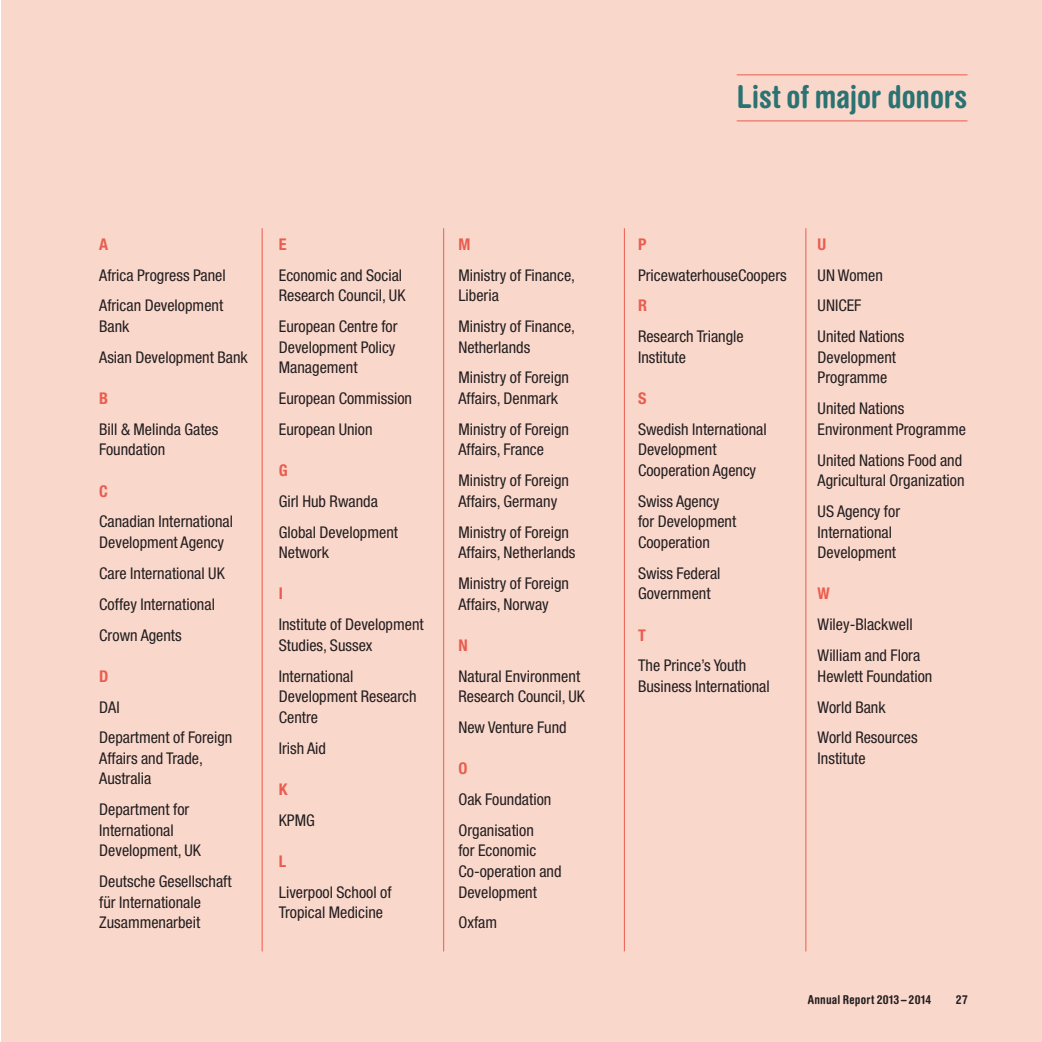
<style>
.page{position:relative;width:1042px;height:1042px;background:#fff}
.page>*{position:absolute;margin:0;border:0;box-sizing:border-box;transform-origin:0 0}
.Chapter_title__rig{font:700 condensed 31.5px "Helvetica Rounded LT Std";letter-spacing:-.005em;color:#2a7372}
.Box_Full_out{font:condensed 16.1px/20.7px "Helvetica Neue LT Std";color:#231f20}
.Box_Full_out-2{font:700 condensed 16.1px "Helvetica Neue LT Std";color:#e95d50}
.t1{font:700 condensed 12.25px "Helvetica Rounded LT Std";letter-spacing:.02em;color:#231f20}
</style>
<div class="page">
<div style="left:1px;top:0;width:1041px;height:1042px;background:#fad7cb"></div>
<hr style="left:737px;top:74px;width:230px;height:1px;background:#e95d50">
<hr style="left:737px;top:120px;width:230px;height:1px;background:#e95d50">
<hr style="left:262px;top:228px;width:1px;height:723px;background:#e95d50">
<hr style="left:443px;top:228px;width:1px;height:723px;background:#e95d50">
<hr style="left:624px;top:228px;width:1px;height:723px;background:#e95d50">
<hr style="left:805px;top:228px;width:1px;height:723px;background:#e95d50">
<p class="Box_Full_out-2" style="left:99px;top:234px;width:11px">A</p>
<p class="Box_Full_out" style="left:99px;top:264px;width:128px">Africa Progress Panel</p>
<p class="Box_Full_out" style="left:99px;top:295px;width:125px">African Development<br>Bank</p>
<p class="Box_Full_out" style="left:99px;top:347px;width:150px">Asian Development Bank</p>
<p class="Box_Full_out-2" style="left:99px;top:388px;width:11px">B</p>
<p class="Box_Full_out" style="left:99px;top:419px;width:121px">Bill &amp; Melinda Gates<br>Foundation</p>
<p class="Box_Full_out-2" style="left:99px;top:481px;width:10px">C</p>
<p class="Box_Full_out" style="left:99px;top:511px;width:135px">Canadian International<br>Development Agency</p>
<p class="Box_Full_out" style="left:99px;top:563px;width:127px">Care International UK</p>
<p class="Box_Full_out" style="left:99px;top:593px;width:117px">Coffey International</p>
<p class="Box_Full_out" style="left:99px;top:624px;width:84px">Crown Agents</p>
<p class="Box_Full_out-2" style="left:99px;top:666px;width:11px">D</p>
<p class="Box_Full_out" style="left:99px;top:696px;width:22px">DAI</p>
<p class="Box_Full_out" style="left:99px;top:727px;width:135px">Department of Foreign<br>Affairs and Trade,<br>Australia</p>
<p class="Box_Full_out" style="left:99px;top:799px;width:103px">Department for<br>International<br>Development, UK</p>
<p class="Box_Full_out" style="left:99px;top:871px;width:134px">Deutsche Gesellschaft für Internationale<br>Zusammenarbeit</p>
<p class="Box_Full_out-2" style="left:279px;top:234px;width:9px">E</p>
<p class="Box_Full_out" style="left:279px;top:264px;width:128px">Economic and Social<br>Research Council, UK</p>
<p class="Box_Full_out" style="left:279px;top:316px;width:120px">European Centre for<br>Development Policy<br>Management</p>
<p class="Box_Full_out" style="left:279px;top:388px;width:135px">European Commission</p>
<p class="Box_Full_out" style="left:279px;top:419px;width:95px">European Union</p>
<p class="Box_Full_out-2" style="left:279px;top:460px;width:11px">G</p>
<p class="Box_Full_out" style="left:279px;top:491px;width:101px">Girl Hub Rwanda</p>
<p class="Box_Full_out" style="left:279px;top:521px;width:121px">Global Development<br>Network</p>
<p class="Box_Full_out-2" style="left:279px;top:584px;width:6px">I</p>
<p class="Box_Full_out" style="left:279px;top:614px;width:146px">Institute of Development<br>Studies, Sussex</p>
<p class="Box_Full_out" style="left:279px;top:665px;width:139px">International<br>Development Research<br>Centre</p>
<p class="Box_Full_out" style="left:279px;top:737px;width:49px">Irish Aid</p>
<p class="Box_Full_out-2" style="left:279px;top:779px;width:10px">K</p>
<p class="Box_Full_out" style="left:279px;top:809px;width:37px">KPMG</p>
<p class="Box_Full_out-2" style="left:279px;top:851px;width:9px">L</p>
<p class="Box_Full_out" style="left:279px;top:881px;width:114px">Liverpool School of<br>Tropical Medicine</p>
<p class="Box_Full_out-2" style="left:458px;top:234px;width:13px">M</p>
<p class="Box_Full_out" style="left:458px;top:264px;width:118px">Ministry of Finance,<br>Liberia</p>
<p class="Box_Full_out" style="left:458px;top:316px;width:118px">Ministry of Finance,<br>Netherlands</p>
<p class="Box_Full_out" style="left:458px;top:367px;width:112px">Ministry of Foreign<br>Affairs, Denmark</p>
<p class="Box_Full_out" style="left:458px;top:419px;width:112px">Ministry of Foreign<br>Affairs, France</p>
<p class="Box_Full_out" style="left:458px;top:470px;width:112px">Ministry of Foreign<br>Affairs, Germany</p>
<p class="Box_Full_out" style="left:458px;top:521px;width:119px">Ministry of Foreign<br>Affairs, Netherlands</p>
<p class="Box_Full_out" style="left:458px;top:573px;width:112px">Ministry of Foreign<br>Affairs, Norway</p>
<p class="Box_Full_out-2" style="left:458px;top:635px;width:11px">N</p>
<p class="Box_Full_out" style="left:458px;top:665px;width:128px">Natural Environment<br>Research Council, UK</p>
<p class="Box_Full_out" style="left:458px;top:717px;width:110px">New Venture Fund</p>
<p class="Box_Full_out-2" style="left:458px;top:759px;width:11px">O</p>
<p class="Box_Full_out" style="left:458px;top:789px;width:94px">Oak Foundation</p>
<p class="Box_Full_out" style="left:458px;top:820px;width:105px">Organisation<br>for Economic<br>Co-operation and<br>Development</p>
<p class="Box_Full_out" style="left:458px;top:912px;width:40px">Oxfam</p>
<p class="Chapter_title__rig" style="left:737px;top:78px;width:232px">List of major donors</p>
<p class="Box_Full_out-2" style="left:638px;top:234px;width:10px">P</p>
<p class="Box_Full_out" style="left:638px;top:264px;width:150px">PricewaterhouseCoopers</p>
<p class="Box_Full_out-2" style="left:638px;top:296px;width:11px">R</p>
<p class="Box_Full_out" style="left:638px;top:326px;width:107px">Research Triangle<br>Institute</p>
<p class="Box_Full_out-2" style="left:638px;top:388px;width:10px">S</p>
<p class="Box_Full_out" style="left:638px;top:419px;width:130px">Swedish International<br>Development<br>Cooperation Agency</p>
<p class="Box_Full_out" style="left:638px;top:491px;width:100px">Swiss Agency for Development<br>Cooperation</p>
<p class="Box_Full_out" style="left:638px;top:563px;width:84px">Swiss Federal<br>Government</p>
<p class="Box_Full_out-2" style="left:638px;top:625px;width:9px">T</p>
<p class="Box_Full_out" style="left:638px;top:655px;width:133px">The Prince’s Youth<br>Business International</p>
<p class="Box_Full_out-2" style="left:817px;top:234px;width:10px">U</p>
<p class="Box_Full_out" style="left:817px;top:264px;width:67px">UN Women</p>
<p class="Box_Full_out" style="left:817px;top:295px;width:45px">UNICEF</p>
<p class="Box_Full_out" style="left:817px;top:326px;width:88px">United Nations<br>Development<br>Programme</p>
<p class="Box_Full_out" style="left:817px;top:398px;width:150px">United Nations<br>Environment Programme</p>
<p class="Box_Full_out" style="left:817px;top:449px;width:148px">United Nations Food and<br>Agricultural Organization</p>
<p class="Box_Full_out" style="left:817px;top:501px;width:84px">US Agency for<br>International<br>Development</p>
<p class="Box_Full_out-2" style="left:817px;top:584px;width:14px">W</p>
<p class="Box_Full_out" style="left:817px;top:614px;width:97px">Wiley-Blackwell</p>
<p class="Box_Full_out" style="left:817px;top:645px;width:116px">William and Flora<br>Hewlett Foundation</p>
<p class="Box_Full_out" style="left:817px;top:696px;width:69px">World Bank</p>
<p class="Box_Full_out" style="left:817px;top:727px;width:101px">World Resources<br>Institute</p>
<p class="t1" style="left:808px;top:992px;width:125px">Annual Report 2013–2014</p>
<p class="t1" style="left:956px;top:992px;width:13px">27</p>
</div>
